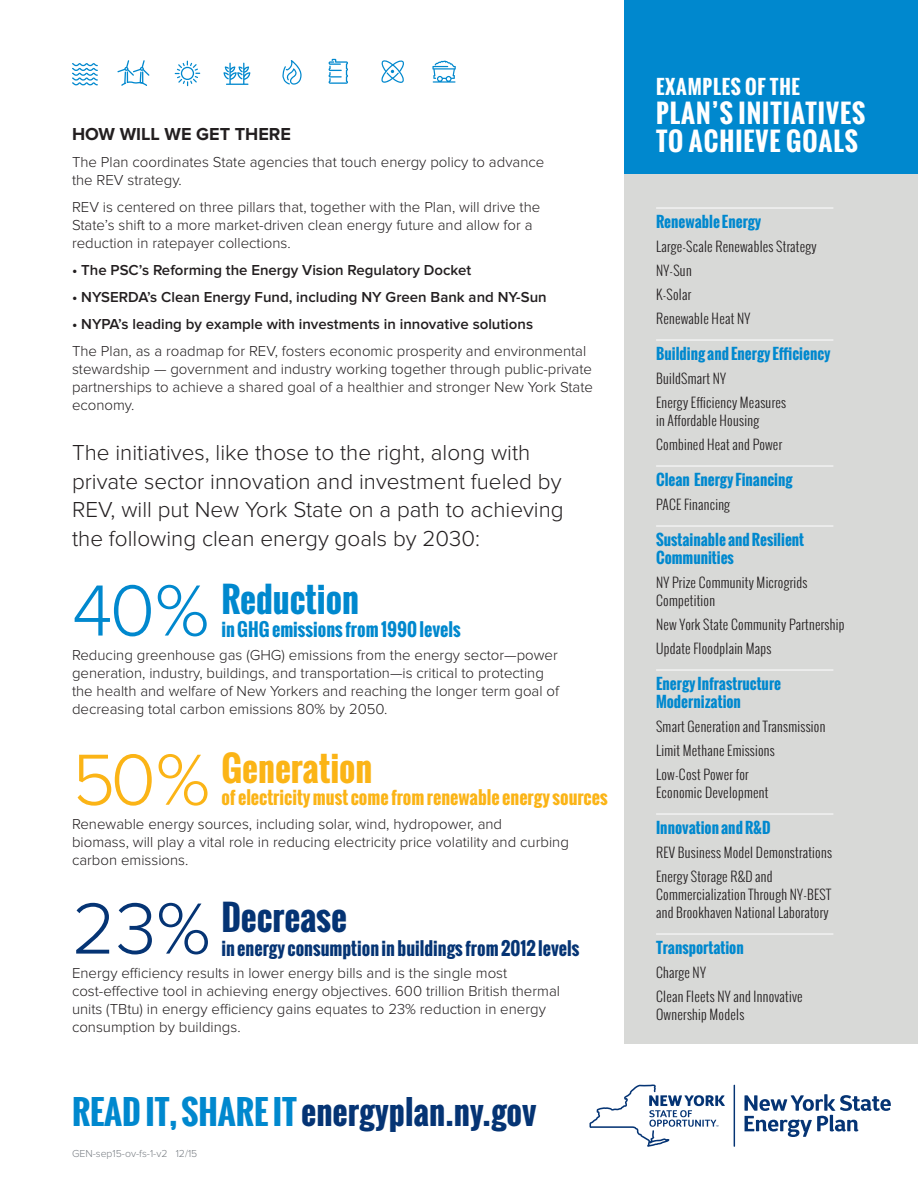
<style>
.page{position:relative;width:918px;height:1188px;background:#fff}
.page>*{position:absolute;margin:0;border:0;box-sizing:border-box;transform-origin:0 0}
.t1{font:300 75px "Proxima Nova";color:#053474}
.t2{font:700 34.5px "Oswald";color:#fbb416}
.t3{font:700 34.5px "Oswald";color:#0088ce}
.t4{font:700 34.5px "Oswald";color:#053474}
.t5{font:700 33px "Oswald";color:#053474}
.t6{font:700 25.5px/28.5px "Oswald";letter-spacing:.04em;color:#fff}
.t7{font:300 22.5px/28.5px "Proxima Nova";color:#231f20}
.t8{font:700 19.5px "Oswald";letter-spacing:.04em;color:#fff}
.t9{font:700 18px "Oswald";color:#fbb416}
.t10{font:700 18px "Oswald";color:#053474}
.t11{font:700 18px "Oswald";color:#0088ce}
.t12{font:700 18px "Proxima Nova";color:#231f20}
.t13{font:300 15px/18px "Proxima Nova";color:#231f20}
.t14{font:600 15px "Proxima Nova";color:#231f20}
.t15{font:700 15px/18px "Oswald";color:#0088ce}
.t16{font:300 13.5px/24px "Oswald";letter-spacing:.02em;color:#231f20}
.t17{font:300 10.5px "Proxima Nova";color:#787d83}
.s1{font-family:"Proxima Nova";font-weight:300;font-size:75px}
.s2{color:#0088ce}
</style>
<div class="page">
<hr style="left:734px;top:1085px;width:1px;height:62px;background:#053474">
<svg style="left:590px;top:1084px;width:135px;height:63px"></svg>
<svg style="left:744px;top:1094px;width:147px;height:43px"></svg>
<svg style="left:381px;top:60px;width:23px;height:23px"></svg>
<svg style="left:432px;top:61px;width:24px;height:22px"></svg>
<svg style="left:282px;top:60px;width:20px;height:25px"></svg>
<svg style="left:329px;top:59px;width:19px;height:25px"></svg>
<svg style="left:72px;top:63px;width:26px;height:22px"></svg>
<svg style="left:224px;top:63px;width:26px;height:22px"></svg>
<svg style="left:175px;top:61px;width:25px;height:25px"></svg>
<svg style="left:117px;top:60px;width:32px;height:26px"></svg>
<div style="left:625px;top:54px;width:293px;height:990px;background:#d8d9d7"></div>
<div style="left:625px;top:0;width:293px;height:174px;background:#0088ce"></div>
<hr style="left:656px;top:208px;width:177px;height:1px;background:#fff">
<hr style="left:656px;top:340px;width:177px;height:1px;background:#fff">
<hr style="left:656px;top:466px;width:177px;height:1px;background:#fff">
<hr style="left:656px;top:526px;width:177px;height:1px;background:#fff">
<hr style="left:656px;top:670px;width:177px;height:1px;background:#fff">
<hr style="left:656px;top:814px;width:177px;height:1px;background:#fff">
<hr style="left:656px;top:934px;width:177px;height:1px;background:#fff">
<p class="t12" style="left:72px;top:124px;width:220px">HOW WILL WE GET THERE</p>
<p class="t13" style="left:72px;top:153px;width:474px">The Plan coordinates State agencies that touch energy policy to advance the REV strategy.</p>
<p class="t13" style="left:72px;top:198px;width:470px">REV is centered on three pillars that, together with the Plan, will drive the<br>State’s shift to a more market-driven clean energy future and allow for a reduction in ratepayer collections.</p>
<p class="t14" style="left:72px;top:262px;width:401px">• The PSC’s Reforming the Energy Vision Regulatory Docket</p>
<p class="t14" style="left:72px;top:289px;width:476px">• NYSERDA’s Clean Energy Fund, including NY Green Bank and NY-Sun</p>
<p class="t14" style="left:72px;top:316px;width:463px">• NYPA’s leading by example with investments in innovative solutions</p>
<p class="t13" style="left:72px;top:342px;width:523px">The Plan, as a roadmap for REV, fosters economic prosperity and environmental stewardship — government and industry working together through public-private partnerships to achieve a shared goal of a healthier and stronger New York State economy.</p>
<h3 class="t7" style="left:72px;top:439px;width:493px">The initiatives, like those to the right, along with private sector innovation and investment fueled by REV, will put New York State on a path to achieving the following clean energy goals by 2030:</h3>
<h2 class="t3" style="left:72px;top:573px;width:289px"><span class="s1">40%</span> Reduction</h2>
<p class="t11" style="left:221px;top:615px;width:241px">in GHG emissions from 1990 levels</p>
<p class="t13" style="left:72px;top:646px;width:489px">Reducing greenhouse gas (GHG) emissions from the energy sector—power generation, industry, buildings, and transportation—is critical to protecting the health and welfare of New Yorkers and reaching the longer term goal of decreasing total carbon emissions 80% by 2050.</p>
<h2 class="t2" style="left:72px;top:743px;width:302px"><span class="s1">50%</span> Generation</h2>
<p class="t9" style="left:221px;top:784px;width:388px">of electricity must come from renewable energy sources</p>
<p class="t13" style="left:72px;top:815px;width:498px">Renewable energy sources, including solar, wind, hydropower, and<br>biomass, will play a vital role in reducing electricity price volatility and curbing carbon emissions.</p>
<h2 class="t4" style="left:221px;top:892px;width:127px">Decrease</h2>
<p class="t10" style="left:221px;top:934px;width:360px">in energy consumption in buildings from 2012 levels</p>
<h1 class="t1" style="left:72px;top:886px;width:140px">23%</h1>
<p class="t13" style="left:72px;top:964px;width:490px">Energy efficiency results in lower energy bills and is the single most cost-effective tool in achieving energy objectives. 600 trillion British thermal units (TBtu) in energy efficiency gains equates to 23% reduction in energy consumption by buildings.</p>
<h3 class="t5" style="left:72px;top:1087px;width:466px"><span class="s2">READ IT, SHARE IT</span> energyplan.ny.gov</h3>
<p class="t17" style="left:72px;top:1147px;width:127px">GEN-sep15-ov-fs-1-v2 12/15</p>
<h3 class="t8" style="left:656px;top:72px;width:145px">EXAMPLES OF THE</h3>
<h3 class="t6" style="left:656px;top:99px;width:211px">PLAN’S INITIATIVES<br>TO ACHIEVE GOALS</h3>
<p class="t15" style="left:656px;top:213px;width:107px">Renewable Energy</p>
<p class="t16" style="left:656px;top:234px;width:162px">Large-Scale Renewables Strategy<br>NY-Sun<br>K-Solar<br>Renewable Heat NY</p>
<p class="t15" style="left:656px;top:345px;width:176px">Building and Energy Efficiency</p>
<p class="t16" style="left:656px;top:366px;width:131px">BuildSmart NY<br>Energy Efficiency Measures</p>
<p class="t16" style="left:656px;top:408px;width:128px">in Affordable Housing<br>Combined Heat and Power</p>
<p class="t15" style="left:656px;top:471px;width:138px">Clean Energy Financing</p>
<p class="t16" style="left:656px;top:492px;width:76px">PACE Financing</p>
<p class="t15" style="left:656px;top:531px;width:150px">Sustainable and Resilient<br>Communities</p>
<p class="t16" style="left:656px;top:573px;width:153px;line-height:18px">NY Prize Community Microgrids<br>Competition</p>
<p class="t16" style="left:656px;top:612px;width:190px">New York State Community Partnership<br>Update Floodplain Maps</p>
<p class="t15" style="left:656px;top:675px;width:126px">Energy Infrastructure<br>Modernization</p>
<p class="t16" style="left:656px;top:714px;width:171px">Smart Generation and Transmission<br>Limit Methane Emissions<br>Low-Cost Power for</p>
<p class="t16" style="left:656px;top:780px;width:114px">Economic Development</p>
<p class="t15" style="left:656px;top:819px;width:116px">Innovation and R&amp;D</p>
<p class="t16" style="left:656px;top:840px;width:177px">REV Business Model Demonstrations<br>Energy Storage R&amp;D and</p>
<p class="t16" style="left:656px;top:885px;width:176px;line-height:18px">Commercialization Through NY-BEST and Brookhaven National Laboratory</p>
<p class="t15" style="left:656px;top:939px;width:89px">Transportation</p>
<p class="t16" style="left:656px;top:960px;width:148px">Charge NY<br>Clean Fleets NY and Innovative</p>
<p class="t16" style="left:656px;top:1002px;width:90px">Ownership Models</p>
</div>
